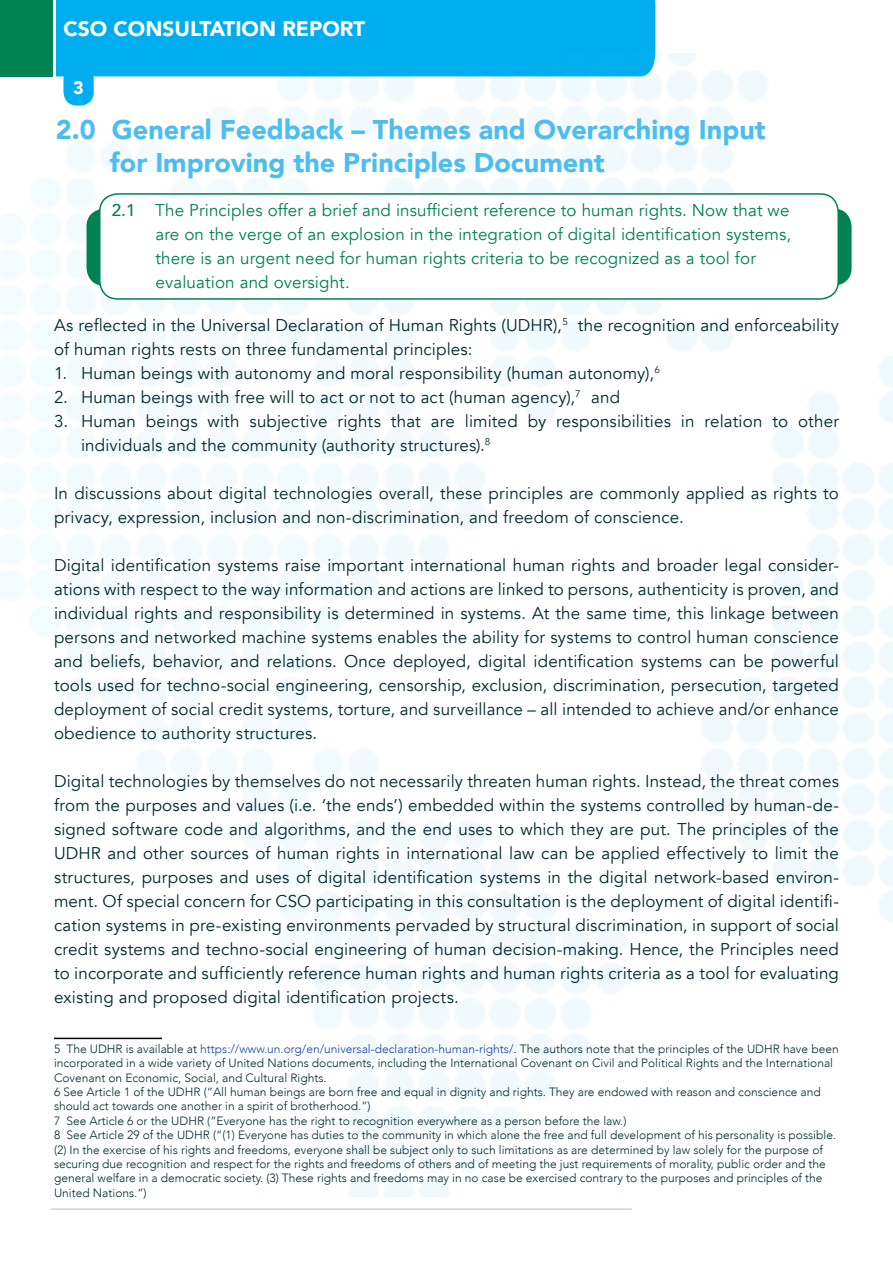
<style>
.page{position:relative;width:893px;height:1263px;background:#fff}
.page>*{position:absolute;margin:0;border:0;box-sizing:border-box;transform-origin:0 0}
.t1{font:900 27px/32.4px "Avenir";color:#4dbdf0}
.t2{font:900 21px "Avenir";color:#fff}
.t3{font:900 18px "Avenir";color:#fff}
.t4{font:16.95px/24px "Avenir";letter-spacing:.01em;color:#002b30}
.t5{font:16.95px/24px "Avenir";letter-spacing:.01em;color:#008252}
.t6{font:300 12px/14.4px "Avenir";color:#002b30}
.s1{font-weight:500}
.s2{color:#19459d}
</style>
<div class="page">
<div style="left:56px;top:0;width:599px;height:54px;background:#00aeef"></div>
<hr style="left:51px;top:1208px;width:581px;height:2px;background:#d1d3d4">
<div style="left:0;top:0;width:53px;height:76px;background:#008252"></div>
<img style="left:0;top:54px;width:893px;height:1143px">
<div style="left:63px;top:65px;width:31px;height:41px;background:#00aeef;border-radius:14px"></div>
<hr style="left:54px;top:1038px;width:108px;height:1px;background:#000">
<div style="left:87px;top:209px;width:765px;height:77px;background:#008252;border-radius:18px"></div>
<div style="left:100px;top:194px;width:738px;height:105px;background:#fff;border-radius:18px"></div>
<div style="left:99px;top:193px;width:740px;height:107px;border:2px solid #008252;border-radius:18px"></div>
<p class="t2" style="left:63px;top:20px;width:303px">CSO CONSULTATION REPORT</p>
<p class="t3" style="left:73px;top:81px;width:12px">3</p>
<h1 class="t1" style="left:110px;top:116px;width:657px;text-indent:-54px">2.0 General Feedback – Themes and Overarching Input for Improving the Principles Document</h1>
<p class="t5" style="left:155px;top:198px;width:637px;text-indent:-44px"><span class="s1">2.1</span> The Principles offer a brief and insufficient reference to human rights. Now that we are on the verge of an explosion in the integration of digital identification systems, there is an urgent need for human rights criteria to be recognized as a tool for evaluation and oversight.</p>
<p class="t4" style="left:54px;top:313px;width:786px">As reflected in the Universal Declaration of Human Rights (UDHR),<sup>5</sup> the recognition and enforceability of human rights rests on three fundamental principles:</p>
<p class="t4" style="left:54px;top:361px;width:607px">1. Human beings with autonomy and moral responsibility (human autonomy),<sup>6</sup></p>
<p class="t4" style="left:54px;top:385px;width:568px">2. Human beings with free will to act or not to act (human agency),<sup>7</sup> and</p>
<p class="t4" style="left:81px;top:409px;width:759px;text-indent:-27px">3. Human beings with subjective rights that are limited by responsibilities in relation to other individuals and the community (authority structures).<sup>8</sup></p>
<p class="t4" style="left:54px;top:481px;width:786px">In discussions about digital technologies overall, these principles are commonly applied as rights to privacy, expression, inclusion and non-discrimination, and freedom of conscience.</p>
<p class="t4" style="left:54px;top:553px;width:786px;text-align:justify">Digital identification systems raise important international human rights and broader legal consider&shy;ations with respect to the way information and actions are linked to persons, authenticity is proven, and individual rights and responsibility is determined in systems. At the same time, this linkage between persons and networked machine systems enables the ability for systems to control human conscience and beliefs, behavior, and relations. Once deployed, digital identification systems can be powerful tools used for techno-social engineering, censorship, exclusion, discrimination, persecution, targeted deployment of social credit systems, torture, and surveillance – all intended to achieve and/or enhance obedience to authority structures.</p>
<p class="t4" style="left:54px;top:769px;width:786px;text-align:justify">Digital technologies by themselves do not necessarily threaten human rights. Instead, the threat comes from the purposes and values (i.e. ‘the ends’) embedded within the systems controlled by human-de&shy;signed software code and algorithms, and the end uses to which they are put. The principles of the UDHR and other sources of human rights in international law can be applied effectively to limit the structures, purposes and uses of digital identification systems in the digital network-based environ&shy;ment. Of special concern for CSO participating in this consultation is the deployment of digital identifi&shy;cation systems in pre-existing environments pervaded by structural discrimination, in support of social credit systems and techno-social engineering of human decision-making. Hence, the Principles need to incorporate and sufficiently reference human rights and human rights criteria as a tool for evaluating existing and proposed digital identification projects.</p>
<p class="t6" style="left:54px;top:1041px;width:786px">5 The UDHR is available at <span class="s2">https://www.un.org/en/universal-declaration-human-rights/</span>. The authors note that the principles of the UDHR have been incorporated in a wide variety of United Nations documents, including the International Covenant on Civil and Political Rights and the International Covenant on Economic, Social, and Cultural Rights.<br>6 See Article 1 of the UDHR (“All human beings are born free and equal in dignity and rights. They are endowed with reason and conscience and should act towards one another in a spirit of brotherhood.”)<br>7 See Article 6 or the UDHR (“Everyone has the right to recognition everywhere as a person before the law.)<br>8 See Article 29 of the UDHR (“(1) Everyone has duties to the community in which alone the free and full development of his personality is possible. (2) In the exercise of his rights and freedoms, everyone shall be subject only to such limitations as are determined by law solely for the purpose of securing due recognition and respect for the rights and freedoms of others and of meeting the just requirements of morality, public order and the general welfare in a democratic society. (3) These rights and freedoms may in no case be exercised contrary to the purposes and principles of the United Nations.”)</p>
</div>
